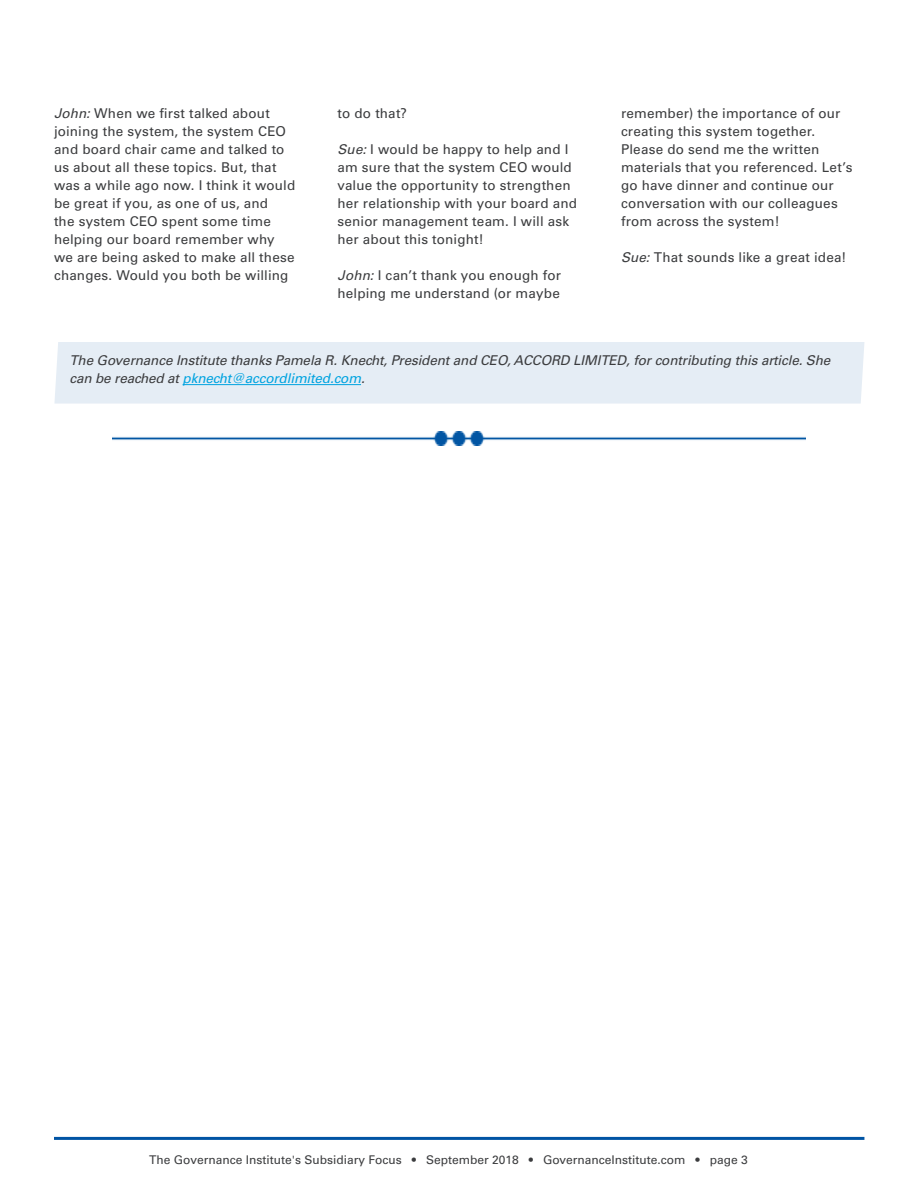
<style>
.page{position:relative;width:918px;height:1188px;background:#fff}
.page>*{position:absolute;margin:0;border:0;box-sizing:border-box;transform-origin:0 0}
.Bullet_points{font:13.5px/18px "Univers LT Std";letter-spacing:.01em;color:#3b3c3e}
.t1{font:italic 13.5px/18px "Univers LT Std";letter-spacing:-.01em;color:#3b3c3e}
.t2{font:12px "Univers LT Std";color:#3b3c3e}
.s1{font-style:italic}
.s2{color:#00a3e0}
</style>
<div class="page">
<hr style="left:54px;top:1137px;width:810px;height:3px;background:#0054a4">
<div style="left:54px;top:342px;width:810px;height:62px;background:#e5edf5"></div>
<hr style="left:183px;top:384px;width:178px;height:1px;background:#00a3e0">
<img style="left:113px;top:432px;width:693px;height:13px">
<p class="Bullet_points" style="left:54px;top:104px;width:243px"><span class="s1">John:</span> When we first talked about joining the system, the system CEO and board chair came and talked to us about all these topics. But, that was a while ago now. I think it would be great if you, as one of us, and<br>the system CEO spent some time helping our board remember why we are being asked to make all these changes. Would you both be willing</p>
<p class="Bullet_points" style="left:338px;top:104px;width:71px">to do that?</p>
<p class="Bullet_points" style="left:338px;top:140px;width:241px"><span class="s1">Sue:</span> I would be happy to help and I am sure that the system CEO would value the opportunity to strengthen her relationship with your board and senior management team. I will ask her about this tonight!</p>
<p class="Bullet_points" style="left:338px;top:266px;width:225px"><span class="s1">John:</span> I can’t thank you enough for helping me understand (or maybe</p>
<p class="Bullet_points" style="left:621px;top:104px;width:233px">remember) the importance of our creating this system together.<br>Please do send me the written materials that you referenced. Let’s go have dinner and continue our conversation with our colleagues from across the system!</p>
<p class="Bullet_points" style="left:621px;top:248px;width:227px"><span class="s1">Sue:</span> That sounds like a great idea!</p>
<p class="t1" style="left:69px;top:352px;width:763px">The Governance Institute thanks Pamela R. Knecht, President and CEO, ACCORD LIMITED, for contributing this article. She can be reached at <span class="s2">pknecht@accordlimited.com</span>.</p>
<p class="t2" style="left:149px;top:1153px;width:600px">The Governance Institute's Subsidiary Focus • September 2018 • GovernanceInstitute.com • page 3</p>
</div>
